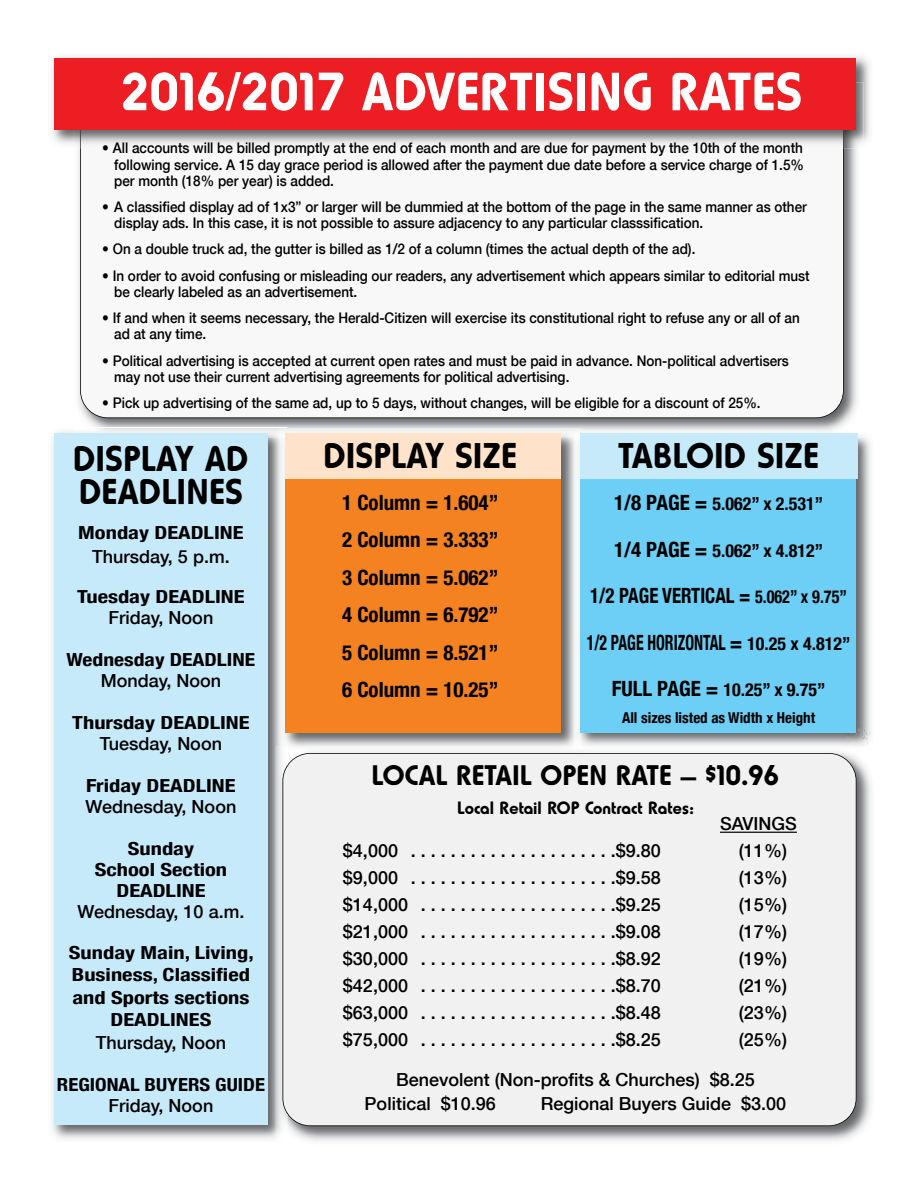
<style>
.page{position:relative;width:918px;height:1188px;background:#fff}
.page>*{position:absolute;margin:0;border:0;box-sizing:border-box;transform-origin:0 0}
.t1{font:54px "Hammer Fat";color:#fff}
.t2{font:36px/33px "Hammer Fat";color:#000}
.t3{font:28.5px "Hammer Fat";color:#000}
.t4{font:700 condensed 21px/37.5px "Helvetica Neue";color:#000;text-align:justify}
.t5{font:700 condensed 21px "Helvetica Neue";color:#000;scale:.75 1}
.t6{font:700 condensed 21px "Helvetica Neue";color:#000;scale:.9 1}
.t7{font:500 18px/24px "Helvetica Neue";color:#000}
.t8{font:700 condensed 18px/21px "Helvetica Neue";color:#000;text-align:center;scale:1.25 1}
.t9{font:700 condensed 18px "Helvetica Neue";color:#000}
.t10{font:700 condensed 18px/21px "Helvetica Neue";color:#000;text-align:center;scale:1.15 1}
.t11{font:700 condensed 18px/21px "Helvetica Neue";color:#000;text-align:center;scale:1.2 1}
.t12{font:18px "Hammer Fat";color:#000}
.t13{font:700 condensed 15px "Helvetica Neue";color:#000}
.t14{font:500 14.7px/16px "Helvetica Neue";color:#000;scale:.92 1}
.s1{font-weight:500;font-stretch:normal}
.s2{font-size:21px}
.s3{font-size:18px}
</style>
<div class="page">
<img style="left:287px;top:753px;width:584px;height:388px">
<div style="left:283px;top:753px;width:573px;height:373px;background:#f1f1f2;border-radius:27px"></div>
<img style="left:78px;top:149px;width:779px;height:281px">
<div style="left:80px;top:90px;width:763px;height:328px;background:#f8f8f9;border-radius:27px"></div>
<img style="left:52px;top:56px;width:818px;height:88px">
<img style="left:80px;top:129px;width:763px;height:20px">
<div style="left:54px;top:58px;width:802px;height:71px;background:#ed1d24"></div>
<img style="left:52px;top:427px;width:227px;height:712px">
<img style="left:276px;top:746px;width:11px;height:393px">
<img style="left:282px;top:765px;width:5px;height:349px">
<img style="left:73px;top:428px;width:206px;height:10px">
<div style="left:54px;top:434px;width:214px;height:691px;background:#c7eafb"></div>
<hr style="left:720px;top:832px;width:77px;height:1px;background:#000">
<img style="left:287px;top:438px;width:584px;height:315px">
<div style="left:580px;top:437px;width:276px;height:296px;background:#6dcff6"></div>
<div style="left:580px;top:433px;width:277px;height:45px;background:#c7eafb"></div>
<img style="left:287px;top:428px;width:294px;height:10px">
<svg style="left:279px;top:746px;width:8px;height:6px"></svg>
<svg style="left:279px;top:428px;width:8px;height:6px"></svg>
<svg style="left:574px;top:746px;width:7px;height:6px"></svg>
<svg style="left:574px;top:430px;width:7px;height:8px"></svg>
<div style="left:285px;top:435px;width:276px;height:298px;background:#f58220"></div>
<div style="left:285px;top:434px;width:276px;height:45px;background:#fee2c9"></div>
<p class="t1" style="left:121px;top:60px;width:683px">2016/2017 ADVERTISING RATES</p>
<p class="t14" style="left:114px;top:140px;width:751px;text-align:justify;text-indent:-12px">• All accounts will be billed promptly at the end of each month and are due for payment by the 10th of the month following service. A 15 day grace period is allowed after the payment due date before a service charge of 1.5% per month (18% per year) is added.</p>
<p class="t14" style="left:114px;top:198px;width:754px;text-indent:-12px">• A classified display ad of 1x3” or larger will be dummied at the bottom of the page in the same manner as other display ads. In this case, it is not possible to assure adjacency to any particular classsification.</p>
<p class="t14" style="left:102px;top:241px;width:646px">• On a double truck ad, the gutter is billed as 1/2 of a column (times the actual depth of the ad).</p>
<p class="t14" style="left:114px;top:267px;width:758px;text-indent:-12px">• In order to avoid confusing or misleading our readers, any advertisement which appears similar to editorial must be clearly labeled as an advertisement.</p>
<p class="t14" style="left:114px;top:310px;width:747px;text-indent:-12px">• If and when it seems necessary, the Herald-Citizen will exercise its constitutional right to refuse any or all of an ad at any time.</p>
<p class="t14" style="left:114px;top:352px;width:735px;text-indent:-12px">• Political advertising is accepted at current open rates and must be paid in advance. Non-political advertisers may not use their current advertising agreements for political advertising.</p>
<p class="t14" style="left:102px;top:395px;width:717px">• Pick up advertising of the same ad, up to 5 days, without changes, will be eligible for a discount of 25%.</p>
<p class="t2" style="left:73px;top:442px;width:177px">DISPLAY AD<br>DEADLINES</p>
<p class="t8" style="left:78px;top:520px;width:134px;line-height:24px">Monday DEADLINE<br><span class="s1">Thursday, 5 p.m.</span></p>
<p class="t8" style="left:77px;top:586px;width:135px">Tuesday DEADLINE<br><span class="s1">Friday, Noon</span></p>
<p class="t11" style="left:67px;top:649px;width:159px">Wednesday DEADLINE<br><span class="s1">Monday, Noon</span></p>
<p class="t8" style="left:72px;top:712px;width:143px">Thursday DEADLINE<br><span class="s1">Tuesday, Noon</span></p>
<p class="t8" style="left:86px;top:775px;width:122px;text-align:left">Friday DEADLINE<br><span class="s1">Wednesday, Noon</span></p>
<p class="t8" style="left:78px;top:838px;width:135px">Sunday<br>School Section<br>DEADLINE<br><span class="s1">Wednesday, 10 a.m.</span></p>
<p class="t8" style="left:69px;top:941px;width:149px;line-height:22.5px">Sunday Main, Living,<br>Business, Classified and Sports sections<br>DEADLINES<br><span class="s1">Thursday, Noon</span></p>
<p class="t10" style="left:57px;top:1074px;width:183px">REGIONAL BUYERS GUIDE<br><span class="s1">Friday, Noon</span></p>
<p class="t2" style="left:618px;top:439px;width:202px">TABLOID SIZE</p>
<p class="t9" style="left:614px;top:493px;width:211px"><span class="s2">1/8 PAGE =</span> 5.062” x 2.531”</p>
<p class="t9" style="left:614px;top:539px;width:211px"><span class="s2">1/4 PAGE =</span> 5.062” x 4.812”</p>
<p class="t6" style="left:590px;top:583px;width:287px">1/2 PAGE VERTICAL = <span class="s3">5.062” x 9.75”</span></p>
<p class="t5" style="left:587px;top:629px;width:353px">1/2 PAGE HORIZONTAL = <span class="s3">10.25 x 4.812”</span></p>
<p class="t9" style="left:612px;top:679px;width:215px"><span class="s2">FULL PAGE =</span> 10.25” x 9.75”</p>
<p class="t13" style="left:622px;top:709px;width:195px">All sizes listed as Width x Height</p>
<p class="t2" style="left:324px;top:439px;width:195px">DISPLAY SIZE</p>
<p class="t4" style="left:342px;top:483px;width:158px">1 Column = 1.604” 2 Column = 3.333” 3 Column = 5.062” 4 Column = 6.792” 5 Column = 8.521” 6 Column = 10.25”</p>
<p class="t3" style="left:372px;top:759px;width:409px">LOCAL RETAIL OPEN RATE – $10.96</p>
<p class="t12" style="left:457px;top:797px;width:238px">Local Retail ROP Contract Rates:</p>
<p class="t7" style="left:720px;top:811px;width:78px">SAVINGS</p>
<p class="t7" style="left:343px;top:838px;width:320px">$4,000 . . . . . . . . . . . . . . . . . . . . .$9.80</p>
<p class="t7" style="left:739px;top:838px;width:50px">(11%)</p>
<p class="t7" style="left:343px;top:865px;width:320px">$9,000 . . . . . . . . . . . . . . . . . . . . .$9.58</p>
<p class="t7" style="left:739px;top:865px;width:50px">(13%)</p>
<p class="t7" style="left:343px;top:892px;width:320px">$14,000 . . . . . . . . . . . . . . . . . . . .$9.25</p>
<p class="t7" style="left:739px;top:892px;width:50px">(15%)</p>
<p class="t7" style="left:343px;top:919px;width:320px">$21,000 . . . . . . . . . . . . . . . . . . . .$9.08</p>
<p class="t7" style="left:739px;top:919px;width:50px">(17%)</p>
<p class="t7" style="left:343px;top:946px;width:320px">$30,000 . . . . . . . . . . . . . . . . . . . .$8.92</p>
<p class="t7" style="left:739px;top:946px;width:50px">(19%)</p>
<p class="t7" style="left:343px;top:973px;width:320px">$42,000 . . . . . . . . . . . . . . . . . . . .$8.70</p>
<p class="t7" style="left:739px;top:973px;width:50px">(21%)</p>
<p class="t7" style="left:343px;top:1000px;width:320px">$63,000 . . . . . . . . . . . . . . . . . . . .$8.48</p>
<p class="t7" style="left:739px;top:1000px;width:50px">(23%)</p>
<p class="t7" style="left:343px;top:1027px;width:320px">$75,000 . . . . . . . . . . . . . . . . . . . .$8.25</p>
<p class="t7" style="left:739px;top:1027px;width:50px">(25%)</p>
<p class="t7" style="left:365px;top:1067px;width:392px;text-indent:31px">Benevolent (Non-profits &amp; Churches) $8.25<br>Political $10.96</p>
<p class="t7" style="left:541px;top:1091px;width:247px">Regional Buyers Guide $3.00</p>
</div>
